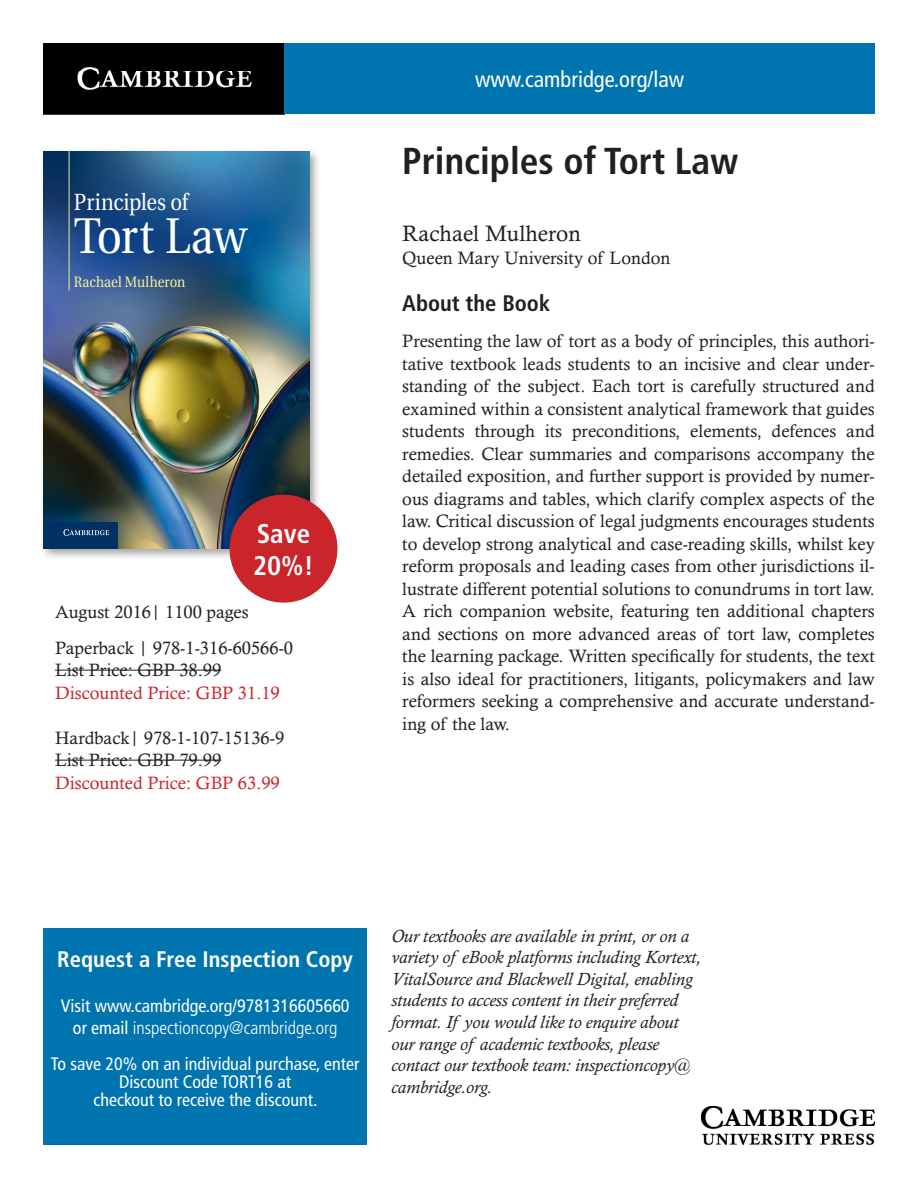
<style>
.page{position:relative;width:918px;height:1188px;background:#fff}
.page>*{position:absolute;margin:0;border:0;box-sizing:border-box;transform-origin:0 0}
.t1{font:50.1px "Utopia";letter-spacing:-.015em;color:#fff;scale:.88 1}
.title_page1{font:700 condensed 37.5px "Frutiger LT Std";color:#231f20}
.promo_page1{font:700 condensed 27px/31.5px "Frutiger LT Std";color:#fff}
.t2{font:23.4px "Utopia";letter-spacing:-.01em;color:#fff;scale:.88 1}
.order_heading{font:700 condensed 22.5px "Frutiger LT Std";color:#fff}
.url{font:condensed 22.5px "Frutiger LT Std";color:#fff}
.subtitle_page1{font:22.5px "Calisto MT Std";color:#231f20}
.about_the_book_headi{font:700 condensed 22.5px "Frutiger LT Std";color:#231f20}
.about_page1{font:18px/22.5px "Calisto MT Std";color:#231f20;text-align:justify}
.title_page1-2{font:italic 18px/21.6px "Calisto MT Std";color:#231f20}
.order{font:condensed 18px/18px "Frutiger LT Std";color:#fff;text-align:center}
.biblio_page2_disc_pr{font:18px "Calisto MT Std";color:#c9252b}
.biblio_page2_disc_pr-2{font:18px "Calisto MT Std";color:#231f20}
.order_pad_top{font:condensed 18px "Frutiger LT Std";color:#fff}
.order-2{font:300 condensed 18px "Frutiger LT Std";color:#fff}
.subtitle_page1-2{font:18px "Calisto MT Std";color:#231f20}
.ISBN{font:18px "Calisto MT Std";color:#231f20}
.biblio_page2{font:18px "Calisto MT Std";color:#231f20}
.biblio_page2_list_pr{font:18px "Calisto MT Std";color:#231f20}
.t3{font:15px "Utopia";letter-spacing:.005em;color:#f6f29a;scale:.88 1}
.s1{font-weight:400}
</style>
<div class="page">
<img style="left:43px;top:43px;width:242px;height:71px">
<div style="left:285px;top:43px;width:590px;height:71px;background:#0074ae"></div>
<img style="left:702px;top:1106px;width:173px;height:39px">
<div style="left:43px;top:929px;width:324px;height:216px;background:#0074ae"></div>
<div style="left:40px;top:148px;width:281px;height:412px;background:#231f20;opacity:.4"></div>
<img style="left:43px;top:151px;width:266px;height:398px">
<div style="left:43px;top:522px;width:75px;height:27px;background:#003162"></div>
<svg style="left:63px;top:529px;width:46px;height:7px"></svg>
<hr style="left:69px;top:151px;width:1px;height:140px;background:#f6f29a">
<div style="left:230px;top:495px;width:108px;height:108px;background:#c9252b;border-radius:50%"></div>
<hr style="left:55px;top:670px;width:166px;height:1px;background:#231f20">
<hr style="left:55px;top:760px;width:166px;height:1px;background:#231f20">
<p class="t2" style="left:74px;top:189px;width:132px">Principles of</p>
<p class="t1" style="left:74px;top:209px;width:198px">Tort Law</p>
<p class="t3" style="left:74px;top:273px;width:128px">Rachael Mulheron</p>
<p class="promo_page1" style="left:253px;top:518px;width:62px">Save<br>20%!</p>
<p class="biblio_page2" style="left:55px;top:601px;width:195px">August 2016| 1100 pages</p>
<p class="ISBN" style="left:55px;top:637px;width:240px">Paperback | 978-1-316-60566-0</p>
<p class="biblio_page2_list_pr" style="left:55px;top:660px;width:168px">List Price: GBP 38.99</p>
<p class="biblio_page2_disc_pr" style="left:55px;top:682px;width:226px">Discounted Price: GBP 31.19</p>
<p class="biblio_page2_disc_pr-2" style="left:55px;top:727px;width:231px">Hardback| 978-1-107-15136-9</p>
<p class="biblio_page2_disc_pr-2" style="left:55px;top:750px;width:168px">List Price: GBP 79.99</p>
<p class="biblio_page2_disc_pr" style="left:55px;top:772px;width:226px">Discounted Price: GBP 63.99</p>
<p class="url" style="left:475px;top:66px;width:211px">www.cambridge.org/law</p>
<p class="title_page1" style="left:402px;top:139px;width:337px">Principles of Tort Law</p>
<p class="subtitle_page1" style="left:402px;top:221px;width:180px">Rachael Mulheron</p>
<p class="subtitle_page1-2" style="left:402px;top:247px;width:270px">Queen Mary University of London</p>
<p class="about_the_book_headi" style="left:402px;top:290px;width:149px">About the Book</p>
<p class="about_page1" style="left:402px;top:330px;width:474px">Presenting the law of tort as a body of principles, this authori&shy;tative textbook leads students to an incisive and clear under&shy;standing of the subject. Each tort is carefully structured and examined within a consistent analytical framework that guides students through its preconditions, elements, defences and remedies. Clear summaries and comparisons accompany the detailed exposition, and further support is provided by numer&shy;ous diagrams and tables, which clarify complex aspects of the law. Critical discussion of legal judgments encourages students to develop strong analytical and case-reading skills, whilst key reform proposals and leading cases from other jurisdictions il&shy;lustrate different potential solutions to conundrums in tort law.<br>A rich companion website, featuring ten additional chapters and sections on more advanced areas of tort law, completes the learning package. Written specifically for students, the text is also ideal for practitioners, litigants, policymakers and law reformers seeking a comprehensive and accurate understand&shy;ing of the law.</p>
<p class="order_heading" style="left:57px;top:946px;width:297px">Request a Free Inspection Copy</p>
<p class="order_pad_top" style="left:61px;top:995px;width:290px">Visit www.cambridge.org/9781316605660</p>
<p class="order-2" style="left:73px;top:1017px;width:266px"><span class="s1">or email</span> inspectioncopy@cambridge.org</p>
<p class="order" style="left:51px;top:1054px;width:310px">To save 20% on an individual purchase, enter<br>Discount Code TORT16 at<br>checkout to receive the discount.</p>
<p class="title_page1-2" style="left:392px;top:925px;width:311px">Our textbooks are available in print, or on a variety of eBook platforms including Kortext, VitalSource and Blackwell Digital, enabling students to access content in their preferred format. If you would like to enquire about our range of academic textbooks, please contact our textbook team: inspectioncopy@ cambridge.org.</p>
</div>
